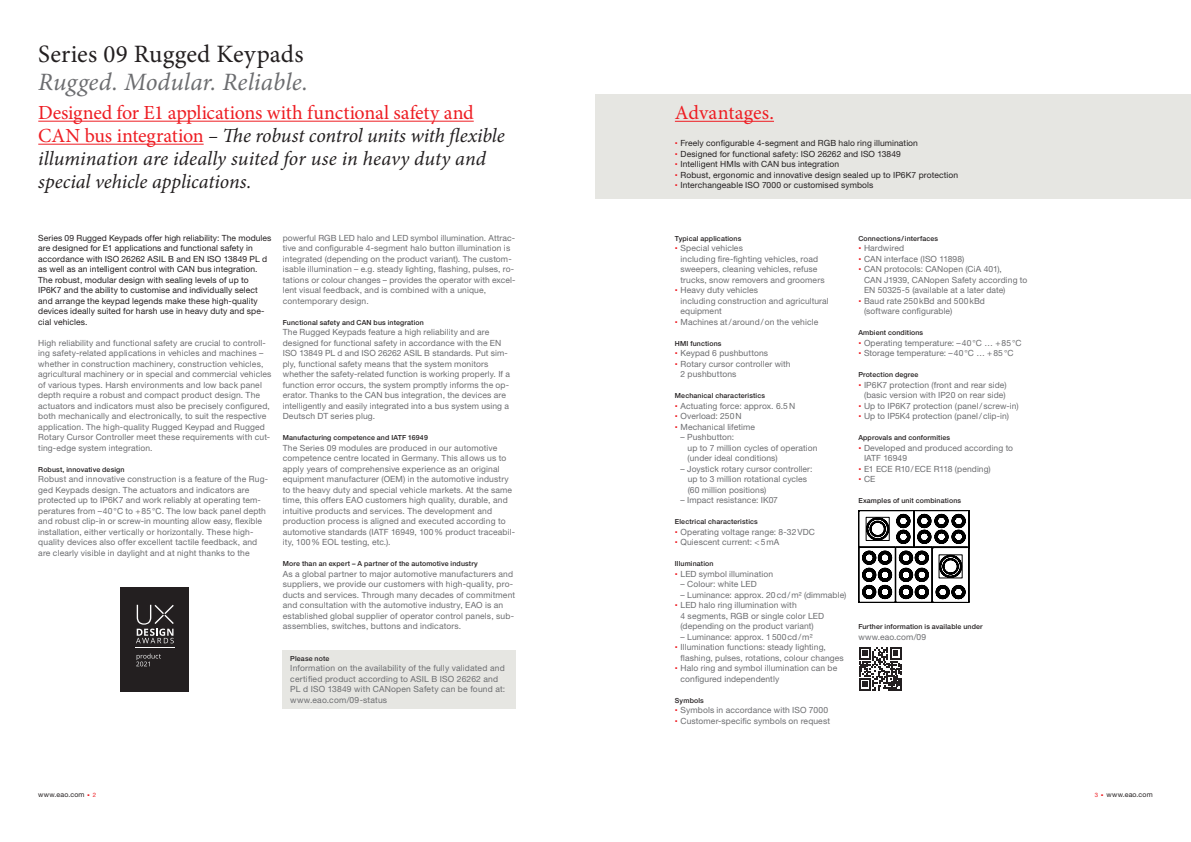
<style>
.page{position:relative;width:1191px;height:842px;background:#fff}
.page>*{position:absolute;margin:0;border:0;box-sizing:border-box;transform-origin:0 0}
.t1{font:italic 25px "Minion Pro";letter-spacing:.005em;color:#6c6d70}
.t2{font:25px "Minion Pro";letter-spacing:.01em;color:#231f20}
.t3{font:italic 20px/23px "Minion Pro";color:#231f20}
.t4{font:20px "Minion Pro";letter-spacing:.01em;color:#ee1d23}
.t5{font:8.5px/10.5px "Helvetica Neue LT Std";letter-spacing:.015em;color:#6c6d70}
.t6{font:8.5px/10.5px "Helvetica Neue LT Std";letter-spacing:.01em;color:#231f20}
.t7{font:500 7px "Helvetica Neue LT Std";letter-spacing:.02em;color:#231f20}
.t8{font:7px "Helvetica Neue LT Std";letter-spacing:.025em;color:#231f20}
.t9{font:6px "Helvetica Neue LT Std";color:#ee1d23}
.s1{font-style:normal;color:#ee1d23}
</style>
<div class="page">
<div style="left:595px;top:94px;width:596px;height:104px;background:#e6e6e2"></div>
<hr style="left:38px;top:121px;width:436px;height:1px;background:#ee1d23">
<hr style="left:38px;top:144px;width:166px;height:1px;background:#ee1d23">
<hr style="left:675px;top:121px;width:99px;height:1px;background:#ee1d23">
<div style="left:283px;top:650px;width:233px;height:59px;background:#e6e6e2"></div>
<svg style="left:859px;top:647px;width:42px;height:43px"></svg>
<div style="left:121px;top:587px;width:68px;height:105px;background:#231f20"></div>
<hr style="left:135px;top:648px;width:40px;height:1px;background:#fff">
<svg style="left:136px;top:605px;width:38px;height:38px"></svg>
<svg style="left:136px;top:653px;width:25px;height:13px"></svg>
<svg style="left:858px;top:510px;width:112px;height:93px"></svg>
<div style="left:866px;top:517px;width:23px;height:24px;border:1px solid #000"></div>
<h1 class="t2" style="left:38px;top:37px;width:267px">Series 09 Rugged Keypads</h1>
<h1 class="t1" style="left:38px;top:65px;width:271px">Rugged. Modular. Reliable.</h1>
<h2 class="t3" style="left:38px;top:101px;width:468px"><span class="s1">Designed for E1 applications with functional safety and CAN bus integration</span> – The robust control units with flexible illumination are ideally suited for use in heavy duty and special vehicle applications.</h2>
<h2 class="t4" style="left:675px;top:100px;width:101px">Advantages.</h2>
<p class="t6" style="left:680px;top:138px;width:279px">Freely configurable 4-segment and RGB halo ring illumination<br>Designed for functional safety: ISO 26262 and ISO 13849<br>Intelligent HMIs with CAN bus integration<br>Robust, ergonomic and innovative design sealed up to IP6K7 protection Interchangeable ISO 7000 or customised symbols</p>
<p class="t6" style="left:38px;top:232px;width:235px">Series 09 Rugged Keypads offer high reliability: The modules are designed for E1 applications and functional safety in accordance with ISO 26262 ASIL B and EN ISO 13849 PL d as well as an intelligent control with CAN bus integration.<br>The robust, modular design with sealing levels of up to IP6K7 and the ability to customise and individually select and arrange the keypad legends make these high-quality devices ideally suited for harsh use in heavy duty and spe&shy;cial vehicles.</p>
<p class="t5" style="left:38px;top:337px;width:235px">High reliability and functional safety are crucial to controll&shy;ing safety-related applications in vehicles and machines – whether in construction machinery, construction vehicles, agricultural machinery or in special and commercial vehicles of various types. Harsh environments and low back panel depth require a robust and compact product design. The actuators and indicators must also be precisely configured, both mechanically and electronically, to suit the respective application. The high-quality Rugged Keypad and Rugged Rotary Cursor Controller meet these requirements with cut&shy;ting-edge system integration.</p>
<p class="t7" style="left:38px;top:465px;width:88px">Robust, innovative design</p>
<p class="t5" style="left:38px;top:474px;width:231px">Robust and innovative construction is a feature of the Rug&shy;ged Keypads design. The actuators and indicators are protected up to IP6K7 and work reliably at operating tem&shy;peratures from –40°C to +85°C. The low back panel depth and robust clip-in or screw-in mounting allow easy, flexible installation, either vertically or horizontally. These high&shy;quality devices also offer excellent tactile feedback, and are clearly visible in daylight and at night thanks to the</p>
<p class="t5" style="left:283px;top:232px;width:234px">powerful RGB LED halo and LED symbol illumination. Attrac&shy;tive and configurable 4-segment halo button illumination is integrated (depending on the product variant). The custom&shy;isable illumination – e.g. steady lighting, flashing, pulses, ro&shy;tations or colour changes – provides the operator with excel&shy;lent visual feedback, and is combined with a unique, contemporary design.</p>
<p class="t7" style="left:283px;top:318px;width:142px">Functional safety and CAN bus integration</p>
<p class="t5" style="left:283px;top:327px;width:229px">The Rugged Keypads feature a high reliability and are designed for functional safety in accordance with the EN ISO 13849 PL d and ISO 26262 ASIL B standards. Put sim&shy;ply, functional safety means that the system monitors whether the safety-related function is working properly. If a function error occurs, the system promptly informs the op&shy;erator. Thanks to the CAN bus integration, the devices are intelligently and easily integrated into a bus system using a Deutsch DT series plug.</p>
<p class="t7" style="left:283px;top:433px;width:146px">Manufacturing competence and IATF 16949</p>
<p class="t5" style="left:283px;top:442px;width:234px">The Series 09 modules are produced in our automotive competence centre located in Germany. This allows us to apply years of comprehensive experience as an original equipment manufacturer (OEM) in the automotive industry to the heavy duty and special vehicle markets. At the same time, this offers EAO customers high quality, durable, and intuitive products and services. The development and production process is aligned and executed according to automotive standards (IATF 16949, 100% product traceabil&shy;ity, 100% EOL testing, etc.).</p>
<p class="t7" style="left:283px;top:559px;width:197px">More than an expert – A partner of the automotive industry</p>
<p class="t5" style="left:283px;top:568px;width:234px">As a global partner to major automotive manufacturers and suppliers, we provide our customers with high-quality, pro&shy;ducts and services. Through many decades of commitment and consultation with the automotive industry, EAO is an established global supplier of operator control panels, sub&shy;assemblies, switches, buttons and indicators.</p>
<p class="t7" style="left:290px;top:654px;width:41px">Please note</p>
<p class="t5" style="left:290px;top:663px;width:216px">Information on the availability of the fully validated and certified product according to ASIL B ISO 26262 and PL d ISO 13849 with CANopen Safety can be found at: www.eao.com/09-status</p>
<p class="t7" style="left:675px;top:234px;width:68px">Typical applications</p>
<p class="t5" style="left:680px;top:243px;width:150px">Special vehicles<br>including fire-fighting vehicles, road sweepers, cleaning vehicles, refuse trucks, snow removers and groomers<br>Heavy duty vehicles<br>including construction and agricultural equipment<br>Machines at/around/on the vehicle</p>
<p class="t7" style="left:675px;top:339px;width:48px">HMI functions</p>
<p class="t5" style="left:680px;top:348px;width:112px">Keypad 6 pushbuttons<br>Rotary cursor controller with<br>2 pushbuttons</p>
<p class="t7" style="left:675px;top:391px;width:92px">Mechanical characteristics</p>
<p class="t5" style="left:680px;top:400px;width:116px">Actuating force: approx. 6.5N<br>Overload: 250N<br>Mechanical lifetime</p>
<p class="t5" style="left:687px;top:432px;width:131px;text-indent:-7px">– Pushbutton:<br>up to 7 million cycles of operation (under ideal conditions)</p>
<p class="t5" style="left:687px;top:463px;width:126px;text-indent:-7px">– Joystick rotary cursor controller: up to 3 million rotational cycles (60 million positions)</p>
<p class="t5" style="left:680px;top:495px;width:99px">– Impact resistance: IK07</p>
<p class="t7" style="left:675px;top:517px;width:84px">Electrical characteristics</p>
<p class="t5" style="left:680px;top:526px;width:136px">Operating voltage range: 8-32VDC<br>Quiescent current: &lt;5mA</p>
<p class="t7" style="left:675px;top:559px;width:40px">Illumination</p>
<p class="t5" style="left:680px;top:568px;width:94px">LED symbol illumination</p>
<p class="t5" style="left:680px;top:579px;width:78px">– Colour: white LED</p>
<p class="t5" style="left:680px;top:589px;width:167px">– Luminance: approx. 20cd/m² (dimmable)<br>LED halo ring illumination with<br>4 segments, RGB or single color LED (depending on the product variant)</p>
<p class="t5" style="left:680px;top:631px;width:165px">– Luminance: approx. 1500cd/m²<br>Illumination functions: steady lighting, flashing, pulses, rotations, colour changes Halo ring and symbol illumination can be configured independently</p>
<p class="t7" style="left:675px;top:696px;width:30px">Symbols</p>
<p class="t5" style="left:680px;top:705px;width:151px">Symbols in accordance with ISO 7000<br>Customer-specific symbols on request</p>
<p class="t7" style="left:858px;top:234px;width:81px">Connections/interfaces</p>
<p class="t5" style="left:864px;top:243px;width:165px">Hardwired<br>CAN interface (ISO 11898)<br>CAN protocols: CANopen (CiA 401),<br>CAN J1939, CANopen Safety according to<br>EN 50325-5 (available at a later date)<br>Baud rate 250kBd and 500kBd<br>(software configurable)</p>
<p class="t7" style="left:858px;top:328px;width:66px">Ambient conditions</p>
<p class="t5" style="left:864px;top:337px;width:159px">Operating temperature: –40°C … +85°C<br>Storage temperature: –40°C … +85°C</p>
<p class="t7" style="left:858px;top:370px;width:62px">Protection degree</p>
<p class="t5" style="left:864px;top:379px;width:156px">IP6K7 protection (front and rear side) (basic version with IP20 on rear side)<br>Up to IP6K7 protection (panel/ screw-in)<br>Up to IP5K4 protection (panel/clip-in)</p>
<p class="t7" style="left:858px;top:433px;width:93px">Approvals and conformities</p>
<p class="t5" style="left:864px;top:442px;width:151px">Developed and produced according to<br>IATF 16949<br>E1 ECE R10/ECE R118 (pending)<br>CE</p>
<p class="t7" style="left:858px;top:496px;width:104px">Examples of unit combinations</p>
<p class="t7" style="left:858px;top:622px;width:126px">Further information is available under</p>
<p class="t5" style="left:858px;top:631px;width:69px">www.eao.com/09</p>
<p class="t8" style="left:38px;top:790px;width:54px">www.eao.com <sup>.</sup></p>
<p class="t9" style="left:93px;top:791px;width:5px">2</p>
<p class="t9" style="left:1094px;top:791px;width:5px">3</p>
<p class="t8" style="left:1100px;top:790px;width:54px"><sup>.</sup> www.eao.com</p>
</div>
